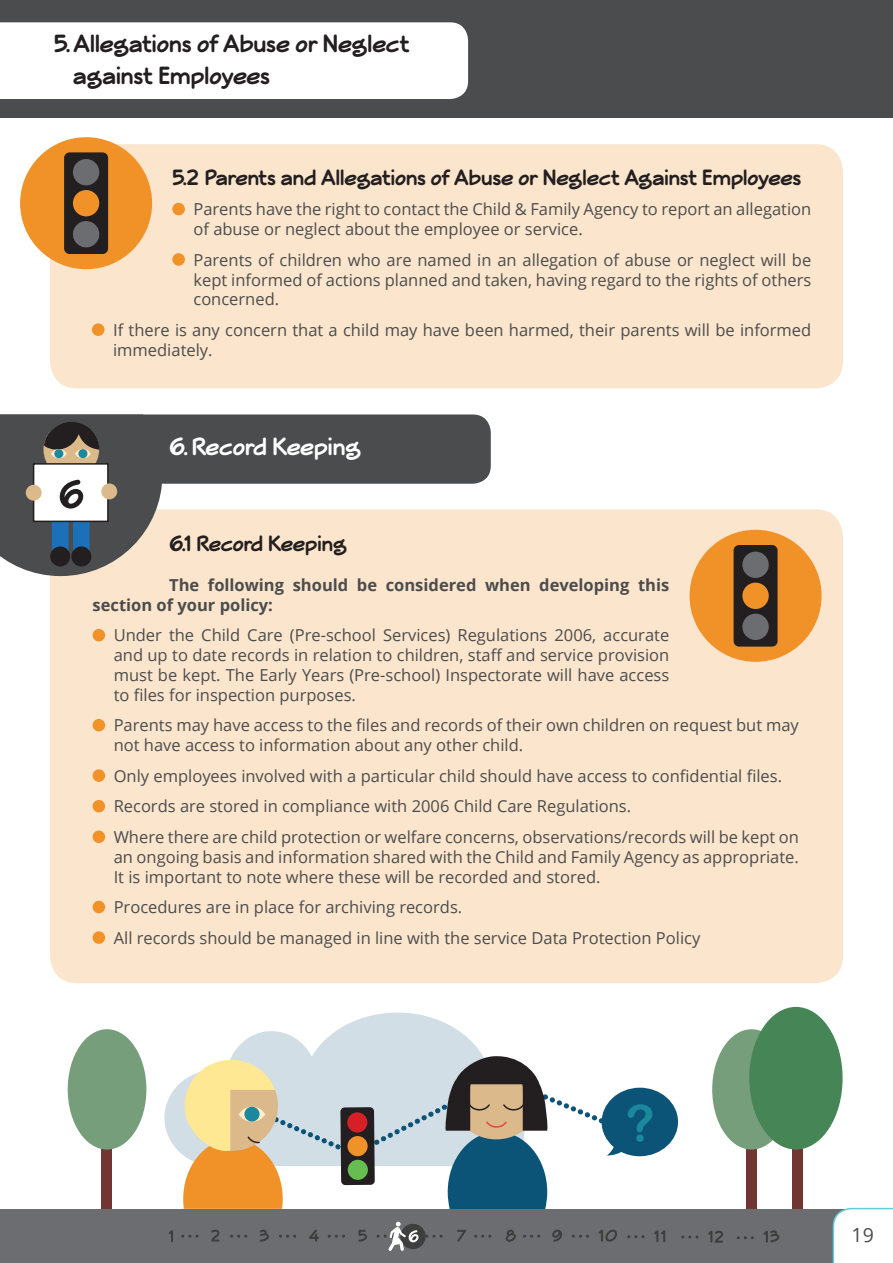
<style>
.page{position:relative;width:893px;height:1263px;background:#fff}
.page>*{position:absolute;margin:0;border:0;box-sizing:border-box;transform-origin:0 0}
.t1{font:700 27px/32.4px "Veggieburger";color:#231f20}
.t2{font:700 27px "Veggieburger";color:#fff}
.t3{font:700 24px "Veggieburger";color:#231f20}
.t4{font:19.5px "Open Sans";color:#4b4c4d}
.t5{font:16.5px/19.8px "Open Sans";color:#4b4c4d}
.t6{font:700 16.5px/19.8px "Open Sans";color:#4b4c4d}
</style>
<div class="page">
<svg style="left:164px;top:1012px;width:318px;height:140px"></svg>
<div style="left:50px;top:144px;width:793px;height:244px;background:#fbe5cc;border-radius:27px"></div>
<div style="left:20px;top:137px;width:132px;height:132px;background:#f09228;border-radius:50%"></div>
<div style="left:64px;top:152px;width:44px;height:102px;background:#231f20;border-radius:5px"></div>
<div style="left:73px;top:159px;width:26px;height:26px;background:#6c6d70;border-radius:50%"></div>
<div style="left:73px;top:190px;width:26px;height:26px;background:#f09228;border-radius:50%"></div>
<div style="left:73px;top:221px;width:26px;height:26px;background:#6c6d70;border-radius:50%"></div>
<div style="left:172px;top:203px;width:13px;height:12px;background:#f09228;border-radius:50%"></div>
<div style="left:172px;top:253px;width:13px;height:13px;background:#f09228;border-radius:50%"></div>
<div style="left:92px;top:323px;width:12px;height:13px;background:#f09228;border-radius:50%"></div>
<div style="left:50px;top:509px;width:793px;height:474px;background:#fbe5cc;border-radius:27px"></div>
<div style="left:93px;top:629px;width:12px;height:12px;background:#f09228;border-radius:50%"></div>
<div style="left:93px;top:719px;width:12px;height:12px;background:#f09228;border-radius:50%"></div>
<div style="left:93px;top:769px;width:12px;height:13px;background:#f09228;border-radius:50%"></div>
<div style="left:93px;top:800px;width:12px;height:12px;background:#f09228;border-radius:50%"></div>
<div style="left:93px;top:830px;width:12px;height:13px;background:#f09228;border-radius:50%"></div>
<div style="left:93px;top:901px;width:12px;height:12px;background:#f09228;border-radius:50%"></div>
<div style="left:93px;top:931px;width:12px;height:13px;background:#f09228;border-radius:50%"></div>
<div style="left:690px;top:530px;width:132px;height:132px;background:#f09228;border-radius:50%"></div>
<div style="left:734px;top:545px;width:44px;height:102px;background:#231f20;border-radius:5px"></div>
<div style="left:742px;top:552px;width:27px;height:26px;background:#6c6d70;border-radius:50%"></div>
<div style="left:742px;top:583px;width:27px;height:26px;background:#f09228;border-radius:50%"></div>
<div style="left:742px;top:614px;width:27px;height:26px;background:#6c6d70;border-radius:50%"></div>
<div style="left:102px;top:1141px;width:10px;height:68px;background:#713632"></div>
<div style="left:746px;top:1141px;width:11px;height:68px;background:#713632"></div>
<div style="left:68px;top:1029px;width:78px;height:120px;background:#779e7b;border-radius:50%"></div>
<div style="left:712px;top:1029px;width:79px;height:120px;background:#779e7b;border-radius:50%"></div>
<div style="left:792px;top:1141px;width:10px;height:68px;background:#713632"></div>
<div style="left:749px;top:1007px;width:94px;height:142px;background:#458556;border-radius:50%"></div>
<svg style="left:180px;top:1054px;width:498px;height:155px"></svg>
<svg style="left:0;top:414px;width:491px;height:162px"></svg>
<div style="left:0;top:1209px;width:893px;height:54px;background:#6c6d70"></div>
<svg style="left:309px;top:1230px;width:10px;height:12px"></svg>
<svg style="left:169px;top:1230px;width:4px;height:12px"></svg>
<svg style="left:211px;top:1229px;width:8px;height:12px"></svg>
<svg style="left:260px;top:1229px;width:9px;height:13px"></svg>
<svg style="left:358px;top:1230px;width:9px;height:12px"></svg>
<svg style="left:457px;top:1230px;width:9px;height:12px"></svg>
<svg style="left:506px;top:1229px;width:10px;height:13px"></svg>
<svg style="left:552px;top:1229px;width:10px;height:13px"></svg>
<svg style="left:599px;top:1229px;width:18px;height:13px"></svg>
<svg style="left:183px;top:1234px;width:16px;height:3px"></svg>
<svg style="left:232px;top:1234px;width:16px;height:3px"></svg>
<svg style="left:280px;top:1234px;width:16px;height:3px"></svg>
<svg style="left:329px;top:1234px;width:16px;height:3px"></svg>
<svg style="left:427px;top:1234px;width:16px;height:3px"></svg>
<svg style="left:476px;top:1234px;width:16px;height:3px"></svg>
<svg style="left:524px;top:1234px;width:16px;height:3px"></svg>
<svg style="left:573px;top:1234px;width:16px;height:3px"></svg>
<svg style="left:629px;top:1235px;width:16px;height:3px"></svg>
<svg style="left:654px;top:1230px;width:11px;height:12px"></svg>
<svg style="left:683px;top:1235px;width:16px;height:3px"></svg>
<svg style="left:708px;top:1230px;width:15px;height:13px"></svg>
<svg style="left:764px;top:1230px;width:15px;height:13px"></svg>
<svg style="left:738px;top:1236px;width:16px;height:3px"></svg>
<div style="left:400px;top:1224px;width:26px;height:25px;background:#3e3e3f;border-radius:50%"></div>
<svg style="left:378px;top:1222px;width:40px;height:29px"></svg>
<div style="left:0;top:0;width:893px;height:118px;background:#4b4c4d"></div>
<div style="left:0;top:22px;width:468px;height:77px;background:#fff"></div>
<svg style="left:833px;top:1208px;width:60px;height:55px;background:#f6fafb"></svg>
<h1 class="t1" style="left:73px;top:27px;width:338px;text-indent:-19px">5. Allegations of Abuse or Neglect against Employees</h1>
<h2 class="t3" style="left:172px;top:164px;width:630px">5.2 Parents and Allegations of Abuse or Neglect Against Employees</h2>
<p class="t5" style="left:193px;top:199px;width:619px">Parents have the right to contact the Child &amp; Family Agency to report an allegation of abuse or neglect about the employee or service.</p>
<p class="t5" style="left:193px;top:249px;width:619px;text-align:justify">Parents of children who are named in an allegation of abuse or neglect will be kept informed of actions planned and taken, having regard to the rights of others concerned.</p>
<p class="t5" style="left:113px;top:320px;width:700px">If there is any concern that a child may have been harmed, their parents will be informed immediately.</p>
<h1 class="t2" style="left:169px;top:432px;width:194px">6. Record Keeping</h1>
<h2 class="t3" style="left:169px;top:530px;width:179px">6.1 Record Keeping</h2>
<p class="t6" style="left:93px;top:575px;width:578px;text-indent:77px">The following should be considered when developing this section of your policy:</p>
<p class="t5" style="left:114px;top:625px;width:557px;text-align:justify">Under the Child Care (Pre-school Services) Regulations 2006, accurate and up to date records in relation to children, staff and service provision must be kept. The Early Years (Pre-school) Inspectorate will have access to files for inspection purposes.</p>
<p class="t5" style="left:114px;top:715px;width:687px">Parents may have access to the files and records of their own children on request but may not have access to information about any other child.</p>
<p class="t5" style="left:114px;top:760px;width:687px;line-height:30.6px">Only employees involved with a particular child should have access to confidential files.<br>Records are stored in compliance with 2006 Child Care Regulations.<br>Where there are child protection or welfare concerns, observations/records will be kept on</p>
<p class="t5" style="left:114px;top:846px;width:687px">an ongoing basis and information shared with the Child and Family Agency as appropriate.<br>It is important to note where these will be recorded and stored.</p>
<p class="t5" style="left:114px;top:891px;width:588px;line-height:30.6px">Procedures are in place for archiving records.<br>All records should be managed in line with the service Data Protection Policy</p>
<p class="t4" style="left:852px;top:1222px;width:24px">19</p>
</div>
